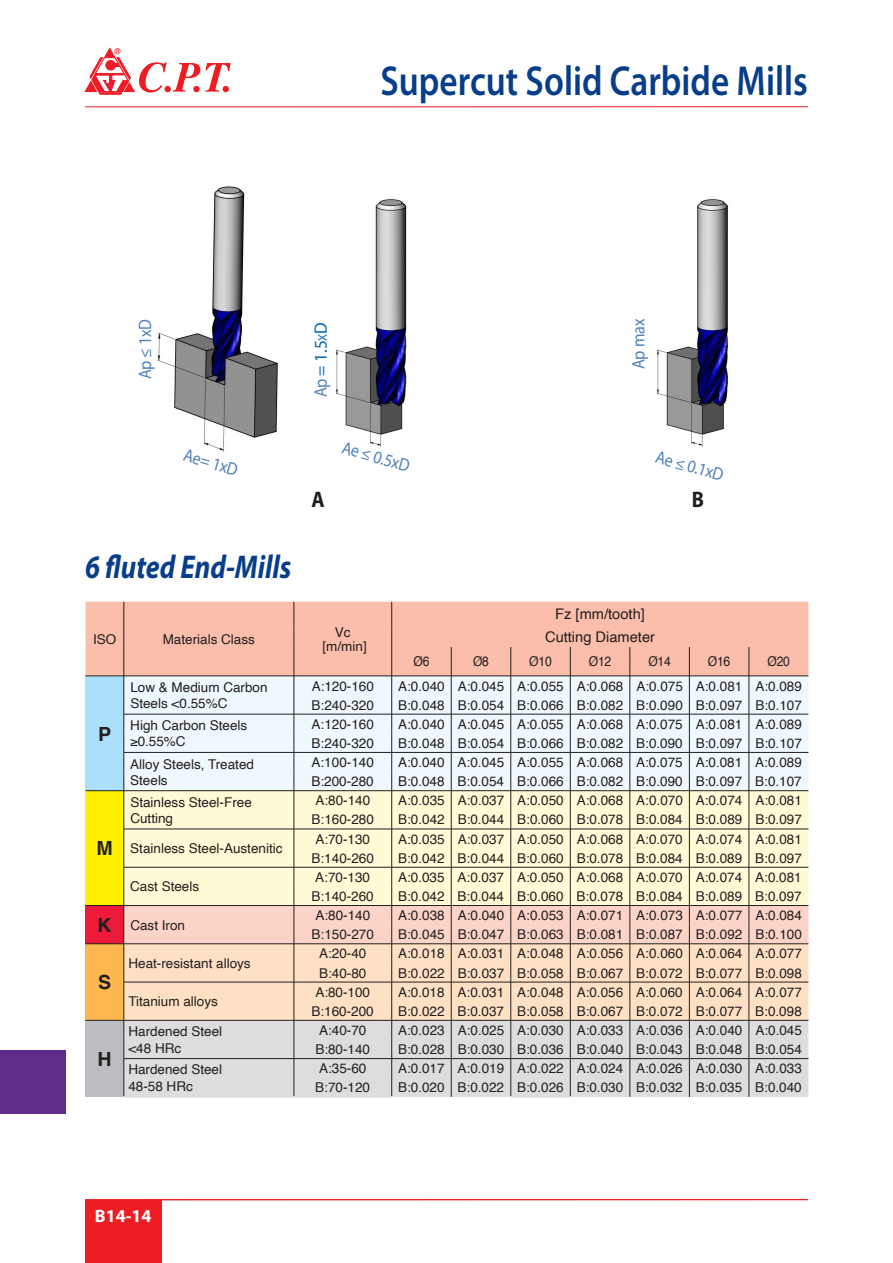
<style>
.page{position:relative;width:893px;height:1263px;background:#fff}
.page>*{position:absolute;margin:0;border:0;box-sizing:border-box;transform-origin:0 0}
.t1{font:600 42px "Myriad Pro";color:#083e89;scale:.84 1}
.t2{font:italic 700 33px "Myriad Pro";color:#083e89;scale:.84 1}
.t3{font:700 22.5px "Myriad Pro";color:#231f20;scale:.9 1}
.t4{font:700 19.5px "Helvetica";color:#231f20}
.t5{font:18px "Myriad Pro";letter-spacing:-.02em;color:#4f81bd;scale:.9 1}
.t6{font:18px "Myriad Pro";color:#0166b3;scale:.96 1}
.t7{font:700 18px "Myriad Pro";color:#fff}
.t8{font:14.7px/22.6px "Helvetica";color:#231f20;text-align:center}
.t9{font:13.5px/16.2px "Helvetica";color:#231f20}
.t10{font:13.5px "Helvetica";color:#231f20;scale:.9 1}
.t11{font:500 11.25px "Win Soft Pro";color:#ee1d23}
.s1{color:#4f81bd}
.s2{font-size:12.6px}
.s3{font-weight:700;font-size:19.5px}
</style>
<div class="page">
<hr style="left:85px;top:106px;width:723px;height:1px;background:#ee1d23">
<div style="left:85px;top:1200px;width:77px;height:63px;background:#ee1d23"></div>
<hr style="left:85px;top:1199px;width:723px;height:1px;background:#ee1d23">
<div style="left:0;top:1050px;width:66px;height:64px;background:#612b8b"></div>
<svg style="left:85px;top:48px;width:146px;height:46px"></svg>
<img style="left:157px;top:186px;width:121px;height:266px">
<img style="left:657px;top:199px;width:72px;height:248px">
<img style="left:336px;top:199px;width:71px;height:248px">
<div style="left:86px;top:602px;width:38px;height:74px;background:#fabeab"></div>
<div style="left:86px;top:676px;width:38px;height:115px;background:#aae0f9"></div>
<div style="left:86px;top:791px;width:38px;height:114px;background:#fff101"></div>
<div style="left:86px;top:905px;width:38px;height:39px;background:#ed1a3a"></div>
<div style="left:86px;top:944px;width:38px;height:76px;background:#fcb84e"></div>
<div style="left:86px;top:1020px;width:38px;height:77px;background:#bcbdc0"></div>
<hr style="left:86px;top:676px;width:38px;height:1px;background:#231f20">
<hr style="left:124px;top:1096px;width:170px;height:2px;background:#dcdddf">
<hr style="left:294px;top:1096px;width:98px;height:2px;background:#dcdddf">
<hr style="left:511px;top:1096px;width:59px;height:2px;background:#dcdddf">
<svg style="left:124px;top:602px;width:684px;height:495px"></svg>
<hr style="left:86px;top:790px;width:38px;height:1px;background:#231f20">
<hr style="left:86px;top:905px;width:38px;height:1px;background:#231f20">
<hr style="left:86px;top:943px;width:38px;height:1px;background:#231f20">
<hr style="left:86px;top:1020px;width:38px;height:1px;background:#231f20">
<p class="t11" style="left:114px;top:43px;width:8px">®</p>
<h1 class="t1" style="left:381px;top:54px;width:510px">Supercut Solid Carbide Mills</h1>
<h3 class="t5" style="left:134px;top:379px;width:68px;rotate:-90deg">Ap ≤ 1xD</h3>
<h3 class="t6" style="left:310px;top:397px;width:80px;rotate:-90deg"><span class="s1">Ap</span> = 1.5<span class="s2">x</span>D</h3>
<h3 class="t5" style="left:627px;top:369px;width:57px;rotate:-90deg">Ap max</h3>
<h3 class="t5" style="left:345px;top:436px;width:79px;rotate:16deg">Ae ≤ 0.5xD</h3>
<h3 class="t5" style="left:187px;top:444px;width:63px;rotate:16deg">Ae= 1xD</h3>
<h3 class="t5" style="left:659px;top:446px;width:79px;rotate:16deg">Ae ≤ 0.1xD</h3>
<h3 class="t3" style="left:312px;top:485px;width:16px">A</h3>
<h3 class="t3" style="left:692px;top:485px;width:15px">B</h3>
<h2 class="t2" style="left:85px;top:545px;width:247px">6 fluted End-Mills</h2>
<p class="t9" style="left:93px;top:631px;width:25px">ISO</p>
<p class="t9" style="left:163px;top:631px;width:94px">Materials Class</p>
<p class="t9" style="left:323px;top:626px;width:46px;line-height:13.5px;text-align:center">Vc [m/min]</p>
<p class="t8" style="left:545px;top:603px;width:111px">Fz [mm/tooth]<br>Cutting Diameter</p>
<p class="t10" style="left:413px;top:651px;width:19px">Ø6</p>
<p class="t10" style="left:473px;top:651px;width:19px">Ø8</p>
<p class="t10" style="left:529px;top:651px;width:26px">Ø10</p>
<p class="t10" style="left:589px;top:651px;width:26px">Ø12</p>
<p class="t10" style="left:648px;top:651px;width:26px">Ø14</p>
<p class="t10" style="left:708px;top:651px;width:26px">Ø16</p>
<p class="t10" style="left:767px;top:651px;width:26px">Ø20</p>
<h3 class="t4" style="left:98px;top:718px;width:15px">P</h3>
<h3 class="t4" style="left:97px;top:833px;width:18px">M</h3>
<p class="t9" style="left:130px;top:679px;width:139px">Low &amp; Medium Carbon<br>Steels &lt;0.55%C</p>
<p class="t9" style="left:312px;top:678px;width:64px">A:120-160</p>
<p class="t9" style="left:398px;top:678px;width:405px">A:0.040 A:0.045 A:0.055 A:0.068 A:0.075 A:0.081 A:0.089</p>
<p class="t9" style="left:312px;top:697px;width:64px">B:240-320</p>
<p class="t9" style="left:398px;top:697px;width:405px">B:0.048 B:0.054 B:0.066 B:0.082 B:0.090 B:0.097 B:0.107</p>
<p class="t9" style="left:130px;top:718px;width:119px">High Carbon Steels ≥0.55%C</p>
<p class="t9" style="left:312px;top:716px;width:64px">A:120-160</p>
<p class="t9" style="left:398px;top:716px;width:405px">A:0.040 A:0.045 A:0.055 A:0.068 A:0.075 A:0.081 A:0.089</p>
<p class="t9" style="left:312px;top:735px;width:64px">B:240-320</p>
<p class="t9" style="left:398px;top:735px;width:405px">B:0.048 B:0.054 B:0.066 B:0.082 B:0.090 B:0.097 B:0.107</p>
<p class="t9" style="left:130px;top:756px;width:125px">Alloy Steels, Treated<br>Steels</p>
<p class="t9" style="left:312px;top:755px;width:64px">A:100-140</p>
<p class="t9" style="left:398px;top:755px;width:405px">A:0.040 A:0.045 A:0.055 A:0.068 A:0.075 A:0.081 A:0.089</p>
<p class="t9" style="left:312px;top:774px;width:64px">B:200-280</p>
<p class="t9" style="left:398px;top:774px;width:405px">B:0.048 B:0.054 B:0.066 B:0.082 B:0.090 B:0.097 B:0.107</p>
<p class="t9" style="left:130px;top:794px;width:123px">Stainless Steel-Free<br>Cutting</p>
<p class="t9" style="left:315px;top:793px;width:56px">A:80-140</p>
<p class="t9" style="left:398px;top:793px;width:405px">A:0.035 A:0.037 A:0.050 A:0.068 A:0.070 A:0.074 A:0.081</p>
<p class="t9" style="left:312px;top:812px;width:64px">B:160-280</p>
<p class="t9" style="left:398px;top:812px;width:405px">B:0.042 B:0.044 B:0.060 B:0.078 B:0.084 B:0.089 B:0.097</p>
<p class="t9" style="left:130px;top:841px;width:154px">Stainless Steel-Austenitic</p>
<p class="t9" style="left:130px;top:879px;width:71px">Cast Steels</p>
<p class="t9" style="left:315px;top:831px;width:56px">A:70-130</p>
<p class="t9" style="left:398px;top:831px;width:405px">A:0.035 A:0.037 A:0.050 A:0.068 A:0.070 A:0.074 A:0.081</p>
<p class="t9" style="left:312px;top:850px;width:64px">B:140-260</p>
<p class="t9" style="left:398px;top:850px;width:405px">B:0.042 B:0.044 B:0.060 B:0.078 B:0.084 B:0.089 B:0.097</p>
<p class="t9" style="left:315px;top:869px;width:56px">A:70-130</p>
<p class="t9" style="left:398px;top:869px;width:405px">A:0.035 A:0.037 A:0.050 A:0.068 A:0.070 A:0.074 A:0.081</p>
<p class="t9" style="left:311px;top:888px;width:64px">B:140-260</p>
<p class="t9" style="left:398px;top:888px;width:405px">B:0.042 B:0.044 B:0.060 B:0.078 B:0.084 B:0.089 B:0.097</p>
<p class="t9" style="left:98px;top:917px;width:89px"><span class="s3">K</span> Cast Iron</p>
<h3 class="t4" style="left:98px;top:967px;width:15px">S</h3>
<p class="t9" style="left:128px;top:955px;width:124px">Heat-resistant alloys</p>
<p class="t9" style="left:128px;top:994px;width:91px">Titanium alloys</p>
<p class="t9" style="left:315px;top:908px;width:56px">A:80-140</p>
<p class="t9" style="left:398px;top:908px;width:405px">A:0.038 A:0.040 A:0.053 A:0.071 A:0.073 A:0.077 A:0.084</p>
<p class="t9" style="left:312px;top:927px;width:64px">B:150-270</p>
<p class="t9" style="left:398px;top:927px;width:405px">B:0.045 B:0.047 B:0.063 B:0.081 B:0.087 B:0.092 B:0.100</p>
<p class="t9" style="left:319px;top:946px;width:49px">A:20-40</p>
<p class="t9" style="left:398px;top:946px;width:405px">A:0.018 A:0.031 A:0.048 A:0.056 A:0.060 A:0.064 A:0.077</p>
<p class="t9" style="left:319px;top:965px;width:49px">B:40-80</p>
<p class="t9" style="left:398px;top:965px;width:405px">B:0.022 B:0.037 B:0.058 B:0.067 B:0.072 B:0.077 B:0.098</p>
<p class="t9" style="left:315px;top:984px;width:56px">A:80-100</p>
<p class="t9" style="left:398px;top:984px;width:405px">A:0.018 A:0.031 A:0.048 A:0.056 A:0.060 A:0.064 A:0.077</p>
<p class="t9" style="left:312px;top:1003px;width:64px">B:160-200</p>
<p class="t9" style="left:398px;top:1003px;width:405px">B:0.022 B:0.037 B:0.058 B:0.067 B:0.072 B:0.077 B:0.098</p>
<h3 class="t4" style="left:98px;top:1043px;width:16px">H</h3>
<p class="t9" style="left:128px;top:1024px;width:95px">Hardened Steel &lt;48 HRc</p>
<p class="t9" style="left:319px;top:1022px;width:49px">A:40-70</p>
<p class="t9" style="left:398px;top:1022px;width:405px">A:0.023 A:0.025 A:0.030 A:0.033 A:0.036 A:0.040 A:0.045</p>
<p class="t9" style="left:315px;top:1042px;width:56px">B:80-140</p>
<p class="t9" style="left:398px;top:1042px;width:405px">B:0.028 B:0.030 B:0.036 B:0.040 B:0.043 B:0.048 B:0.054</p>
<p class="t9" style="left:128px;top:1062px;width:95px">Hardened Steel<br>48-58 HRc</p>
<p class="t9" style="left:319px;top:1060px;width:49px">A:35-60</p>
<p class="t9" style="left:398px;top:1061px;width:405px">A:0.017 A:0.019 A:0.022 A:0.024 A:0.026 A:0.030 A:0.033</p>
<p class="t9" style="left:315px;top:1080px;width:56px">B:70-120</p>
<p class="t9" style="left:398px;top:1080px;width:405px">B:0.020 B:0.022 B:0.026 B:0.030 B:0.032 B:0.035 B:0.040</p>
<h3 class="t7" style="left:95px;top:1204px;width:58px">B14-14</h3>
</div>
